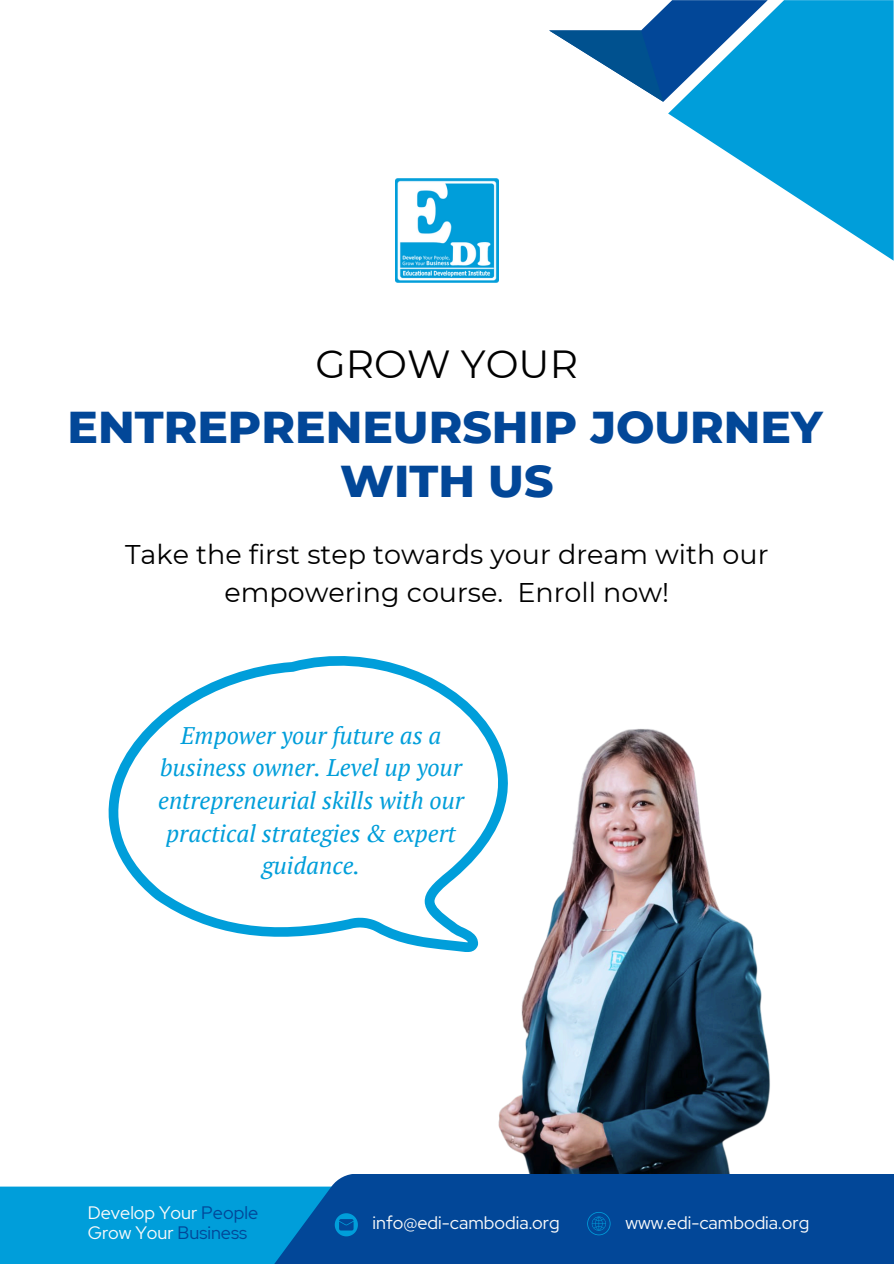
<style>
.page{position:relative;width:894px;height:1264px;background:#fff}
.page>*{position:absolute;margin:0;border:0;box-sizing:border-box;transform-origin:0 0}
.t1{font:800 45.45px "Montserrat";color:#024798}
.t2{font:39.15px "Montserrat";color:#000}
.t3{font:27px/37.2px "Montserrat";color:#000;text-align:center}
.t4{font:italic 24px/32.7px "PT Serif";color:#009eda;text-align:center}
.t5{font:18px "Red Hat Display";color:#fafafa}
.s1{color:#024798}
</style>
<div class="page">
<img style="left:498px;top:729px;width:272px;height:444px">
<svg style="left:549px;top:4px;width:119px;height:98px"></svg>
<svg style="left:668px;top:0;width:225px;height:261px;fill:#009eda"></svg>
<img style="left:395px;top:179px;width:103px;height:103px">
<img style="left:498px;top:729px;width:116px;height:280px">
<svg style="left:108px;top:656px;width:435px;height:349px"></svg>
<div style="left:0;top:1186px;width:409px;height:77px;background:#009eda"></div>
<div style="left:229px;top:1173px;width:664px;height:90px;background:#024798"></div>
<svg style="left:587px;top:1212px;width:23px;height:23px"></svg>
<svg style="left:334px;top:1213px;width:24px;height:23px"></svg>
<h2 class="t2" style="left:315px;top:340px;width:264px">GROW YOUR</h2>
<h1 class="t1" style="left:68px;top:398px;width:756px">ENTREPRENEURSHIP JOURNEY</h1>
<h3 class="t1" style="left:340px;top:452px;width:215px">WITH US</h3>
<h1 class="t3" style="left:125px;top:536px;width:644px">Take the first step towards your dream with our empowering course. Enroll now!</h1>
<p class="t4" style="left:158px;top:718px;width:307px">Empower your future as a business owner. Level up your entrepreneurial skills with our practical strategies &amp; expert guidance.</p>
<p class="t5" style="left:88px;top:1200px;width:172px">Develop Your <span class="s1">People</span></p>
<p class="t5" style="left:88px;top:1220px;width:161px">Grow Your <span class="s1">Business</span></p>
<p class="t5" style="left:372px;top:1210px;width:188px">info@edi-cambodia.org</p>
<h4 class="t5" style="left:625px;top:1210px;width:185px">www.edi-cambodia.org</h4>
</div>
